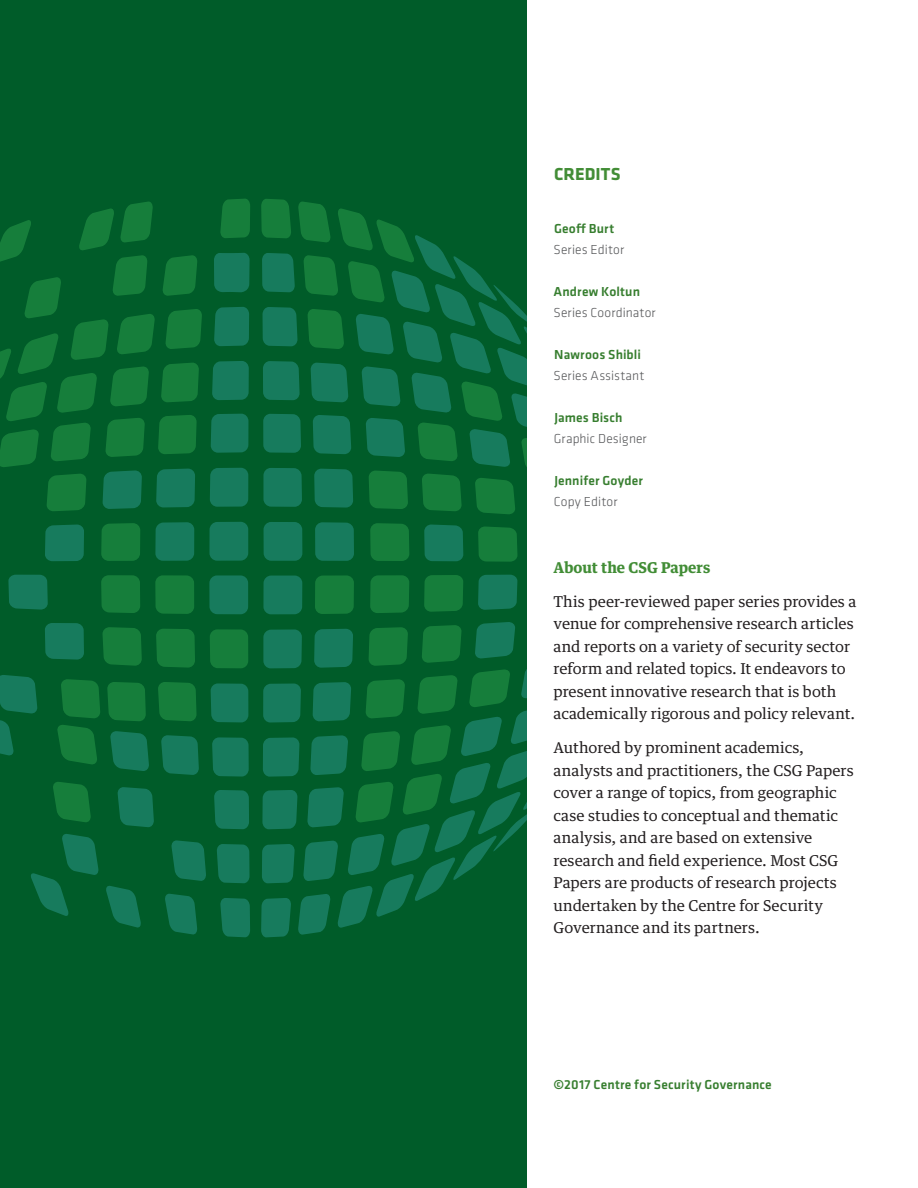
<style>
.page{position:relative;width:918px;height:1188px;background:#fff}
.page>*{position:absolute;margin:0;border:0;box-sizing:border-box;transform-origin:0 0}
.Subhead1{font:700 18px "Klavika Basic";letter-spacing:.005em;color:#428d36}
.Body1_-_Primary{font:15px/22.5px "Guardian Text Egyp";letter-spacing:.005em;color:#231f20}
.Subhead2{font:700 15px "Guardian Text Egyp";letter-spacing:.005em;color:#428d36}
.Body2_-_Credits{font:500 13.5px "Klavika Basic";letter-spacing:.01em;color:#377e2f}
.Body2_-_Credits-2{font:300 13.5px "Klavika Basic";letter-spacing:.01em;color:#57585a}
</style>
<div class="page">
<div style="left:0;top:0;width:526px;height:1188px;background:#005c29"></div>
<svg style="left:370px;top:523px;width:39px;height:38px"></svg>
<svg style="left:478px;top:526px;width:40px;height:36px"></svg>
<svg style="left:220px;top:198px;width:30px;height:40px"></svg>
<svg style="left:370px;top:575px;width:39px;height:38px"></svg>
<svg style="left:424px;top:575px;width:39px;height:37px"></svg>
<div style="left:315px;top:575px;width:39px;height:39px;background:#167e3b;border-radius:8px"></div>
<svg style="left:53px;top:782px;width:38px;height:40px"></svg>
<svg style="left:101px;top:523px;width:39px;height:38px"></svg>
<svg style="left:101px;top:575px;width:39px;height:38px"></svg>
<svg style="left:102px;top:627px;width:40px;height:39px;background:#137a38"></svg>
<svg style="left:57px;top:679px;width:43px;height:86px"></svg>
<div style="left:155px;top:575px;width:39px;height:39px;background:#167e3b;border-radius:8px"></div>
<svg style="left:156px;top:629px;width:39px;height:39px;background:#147b39"></svg>
<svg style="left:158px;top:682px;width:39px;height:39px;background:#137a39"></svg>
<div style="left:210px;top:629px;width:38px;height:39px;background:#167e3b;border-radius:8px"></div>
<svg style="left:107px;top:682px;width:39px;height:39px;background:#137a39"></svg>
<svg style="left:478px;top:575px;width:40px;height:35px"></svg>
<svg style="left:424px;top:524px;width:39px;height:37px"></svg>
<svg style="left:31px;top:834px;width:68px;height:82px"></svg>
<svg style="left:106px;top:886px;width:35px;height:42px"></svg>
<svg style="left:117px;top:787px;width:37px;height:40px"></svg>
<svg style="left:171px;top:840px;width:35px;height:41px"></svg>
<svg style="left:165px;top:893px;width:32px;height:42px"></svg>
<svg style="left:214px;top:790px;width:35px;height:39px"></svg>
<svg style="left:217px;top:844px;width:33px;height:39px"></svg>
<svg style="left:220px;top:898px;width:30px;height:39px"></svg>
<div style="left:315px;top:522px;width:39px;height:39px;background:#177b5d;border-radius:8px"></div>
<svg style="left:45px;top:524px;width:39px;height:37px"></svg>
<svg style="left:0;top:201px;width:202px;height:310px"></svg>
<div style="left:155px;top:522px;width:39px;height:39px;background:#177b5d;border-radius:8px"></div>
<svg style="left:211px;top:414px;width:37px;height:39px"></svg>
<div style="left:210px;top:468px;width:38px;height:39px;background:#177b5d;border-radius:8px"></div>
<div style="left:209px;top:522px;width:39px;height:39px;background:#177b5d;border-radius:8px"></div>
<div style="left:264px;top:522px;width:38px;height:39px;background:#177b5d;border-radius:8px"></div>
<svg style="left:214px;top:307px;width:35px;height:39px"></svg>
<svg style="left:212px;top:361px;width:37px;height:39px"></svg>
<svg style="left:214px;top:253px;width:36px;height:39px"></svg>
<svg style="left:8px;top:575px;width:40px;height:35px"></svg>
<svg style="left:45px;top:623px;width:39px;height:37px"></svg>
<svg style="left:0;top:675px;width:38px;height:81px"></svg>
<svg style="left:110px;top:731px;width:39px;height:40px"></svg>
<svg style="left:161px;top:735px;width:38px;height:40px;background:#147756"></svg>
<div style="left:209px;top:575px;width:39px;height:39px;background:#177b5d;border-radius:8px"></div>
<svg style="left:211px;top:683px;width:37px;height:39px"></svg>
<svg style="left:212px;top:737px;width:37px;height:40px"></svg>
<div style="left:263px;top:576px;width:39px;height:38px;background:#177b5d;border-radius:8px"></div>
<svg style="left:261px;top:622px;width:265px;height:316px"></svg>
<svg style="left:261px;top:199px;width:265px;height:315px"></svg>
<p class="Subhead1" style="left:554px;top:161px;width:68px">CREDITS</p>
<p class="Body2_-_Credits" style="left:554px;top:220px;width:62px">Geoff Burt</p>
<p class="Body2_-_Credits-2" style="left:553px;top:242px;width:72px">Series Editor</p>
<p class="Body2_-_Credits" style="left:553px;top:283px;width:88px">Andrew Koltun</p>
<p class="Body2_-_Credits-2" style="left:553px;top:305px;width:104px">Series Coordinator</p>
<p class="Body2_-_Credits" style="left:554px;top:346px;width:88px">Nawroos Shibli</p>
<p class="Body2_-_Credits-2" style="left:553px;top:368px;width:93px">Series Assistant</p>
<p class="Body2_-_Credits" style="left:554px;top:409px;width:70px">James Bisch</p>
<p class="Body2_-_Credits-2" style="left:554px;top:431px;width:94px">Graphic Designer</p>
<p class="Body2_-_Credits" style="left:554px;top:472px;width:90px">Jennifer Goyder</p>
<p class="Body2_-_Credits-2" style="left:554px;top:494px;width:65px">Copy Editor</p>
<p class="Subhead2" style="left:554px;top:555px;width:158px">About the CSG Papers</p>
<p class="Body1_-_Primary" style="left:554px;top:589px;width:304px">This peer-reviewed paper series provides a venue for comprehensive research articles and reports on a variety of security sector reform and related topics. It endeavors to present innovative research that is both academically rigorous and policy relevant.</p>
<p class="Body1_-_Primary" style="left:554px;top:735px;width:302px">Authored by prominent academics, analysts and practitioners, the CSG Papers cover a range of topics, from geographic case studies to conceptual and thematic analysis, and are based on extensive research and field experience. Most CSG Papers are products of research projects undertaken by the Centre for Security Governance and its partners.</p>
<p class="Body2_-_Credits" style="left:554px;top:1075px;width:220px">©2017 Centre for Security Governance</p>
</div>
